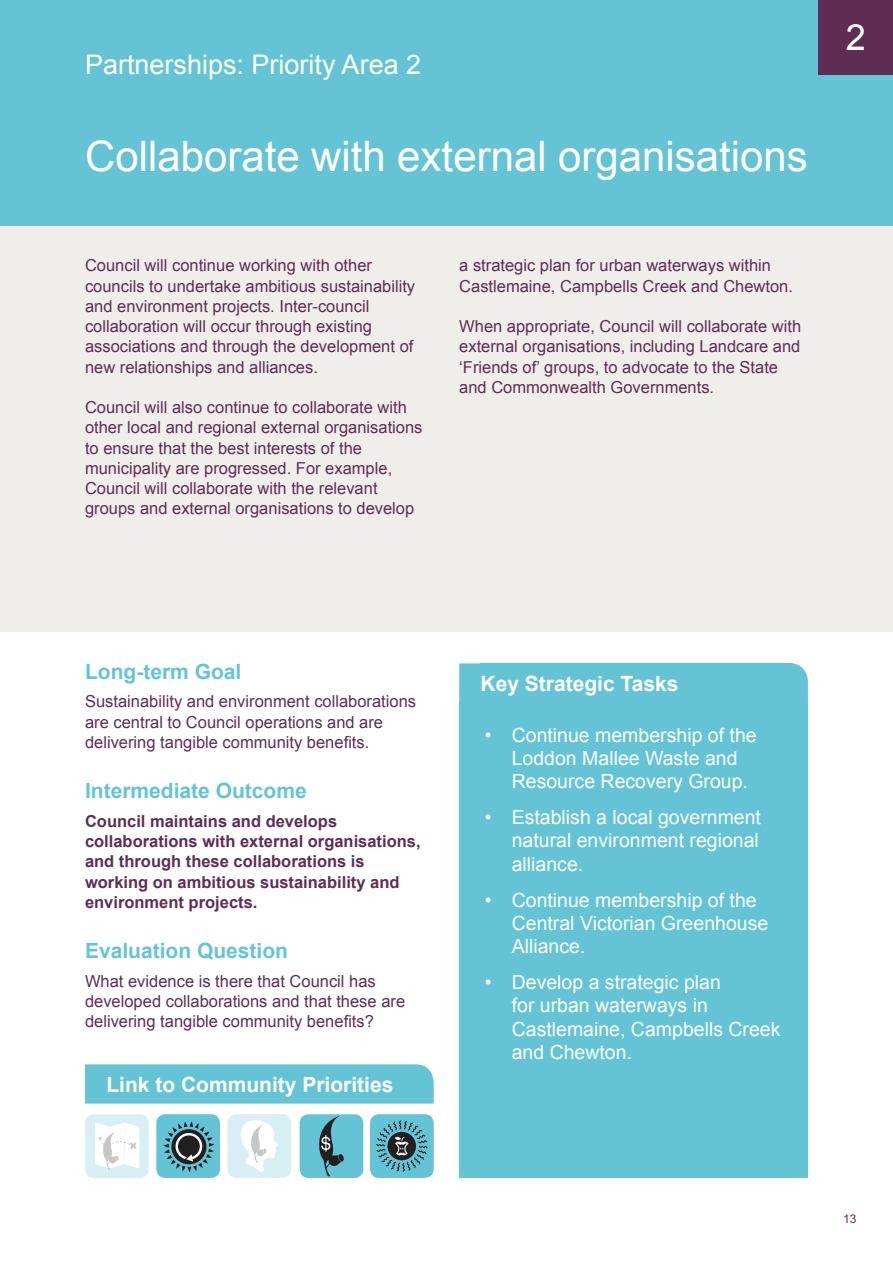
<style>
.page{position:relative;width:893px;height:1263px;background:#fff}
.page>*{position:absolute;margin:0;border:0;box-sizing:border-box;transform-origin:0 0}
.Heading{font:42px "Arial";color:#fff}
.t1{font:36px "Arial";color:#fff}
.t2{font:27px "Arial";color:#fff}
.Heading_2{font:700 21px "Arial";color:#64c4d6}
.Heading_2-2{font:700 21px "Arial";color:#fff}
.t3{font:19.5px/23.2px "Arial";color:#fff}
.Body{font:16.5px/20.2px "Arial";color:#5f2d54}
.Body-2{font:700 16.5px/20.2px "Arial";color:#5f2d54}
.t4{font:12px "Arial";color:#5f2d54}
</style>
<div class="page">
<div style="left:0;top:225px;width:893px;height:406px;background:#f0eeea"></div>
<div style="left:0;top:0;width:893px;height:225px;background:#64c4d6"></div>
<div style="left:459px;top:702px;width:349px;height:476px;background:#64c4d6"></div>
<div style="left:85px;top:1064px;width:349px;height:39px;background:#64c4d6"></div>
<svg style="left:459px;top:663px;width:349px;height:39px;background:#6bc7d8"></svg>
<div style="left:481px;top:664px;width:312px;height:39px;background:#64c4d6"></div>
<div style="left:819px;top:0;width:74px;height:74px;background:#5f2d54"></div>
<div style="left:370px;top:1114px;width:64px;height:64px;background:#64c4d6;border-radius:9px"></div>
<svg style="left:376px;top:1120px;width:52px;height:52px"></svg>
<div style="left:156px;top:1114px;width:64px;height:64px;background:#64c4d6;border-radius:9px"></div>
<svg style="left:163px;top:1121px;width:51px;height:51px"></svg>
<div style="left:227px;top:1114px;width:64px;height:64px;background:#d8f0f4;border-radius:9px"></div>
<svg style="left:241px;top:1120px;width:37px;height:52px"></svg>
<div style="left:300px;top:1114px;width:63px;height:64px;background:#64c4d6;border-radius:9px"></div>
<svg style="left:319px;top:1116px;width:25px;height:60px"></svg>
<div style="left:85px;top:1114px;width:64px;height:64px;background:#d8f0f4;border-radius:9px"></div>
<svg style="left:95px;top:1122px;width:44px;height:48px;background:#f2f5f6"></svg>
<p class="t2" style="left:85px;top:47px;width:338px">Partnerships: Priority Area 2</p>
<p class="Heading" style="left:85px;top:128px;width:724px">Collaborate with external organisations</p>
<p class="Body" style="left:85px;top:256px;width:332px">Council will continue working with other councils to undertake ambitious sustainability and environment projects. Inter-council collaboration will occur through existing associations and through the development of new relationships and alliances.</p>
<p class="Body" style="left:85px;top:397px;width:339px">Council will also continue to collaborate with other local and regional external organisations to ensure that the best interests of the municipality are progressed. For example, Council will collaborate with the relevant groups and external organisations to develop</p>
<p class="Body" style="left:459px;top:256px;width:335px">a strategic plan for urban waterways within<br>Castlemaine, Campbells Creek and Chewton.</p>
<p class="Body" style="left:459px;top:316px;width:344px">When appropriate, Council will collaborate with external organisations, including Landcare and ‘Friends of’ groups, to advocate to the State and Commonwealth Governments.</p>
<p class="t1" style="left:846px;top:14px;width:22px">2</p>
<p class="Heading_2" style="left:85px;top:657px;width:158px">Long-term Goal</p>
<p class="Body" style="left:85px;top:692px;width:333px">Sustainability and environment collaborations are central to Council operations and are delivering tangible community benefits.</p>
<p class="Heading_2" style="left:85px;top:777px;width:223px">Intermediate Outcome</p>
<p class="Body-2" style="left:85px;top:811px;width:337px">Council maintains and develops collaborations with external organisations, and through these collaborations is working on ambitious sustainability and environment projects.</p>
<p class="Heading_2" style="left:85px;top:937px;width:205px">Evaluation Question</p>
<p class="Body" style="left:85px;top:971px;width:322px">What evidence is there that Council has developed collaborations and that these are delivering tangible community benefits?</p>
<p class="Heading_2-2" style="left:106px;top:1070px;width:289px">Link to Community Priorities</p>
<p class="Heading_2-2" style="left:481px;top:670px;width:200px">Key Strategic Tasks</p>
<p class="t3" style="left:512px;top:723px;width:246px;text-indent:-27px">• Continue membership of the<br>Loddon Mallee Waste and<br>Resource Recovery Group.</p>
<p class="t3" style="left:512px;top:806px;width:251px;text-align:justify;text-indent:-27px">• Establish a local government natural environment regional alliance.</p>
<p class="t3" style="left:512px;top:888px;width:258px;text-indent:-27px">• Continue membership of the<br>Central Victorian Greenhouse<br>Alliance.</p>
<p class="t3" style="left:512px;top:971px;width:270px;text-indent:-27px">• Develop a strategic plan<br>for urban waterways in<br>Castlemaine, Campbells Creek and Chewton.</p>
<p class="t4" style="left:843px;top:1210px;width:15px">13</p>
</div>
